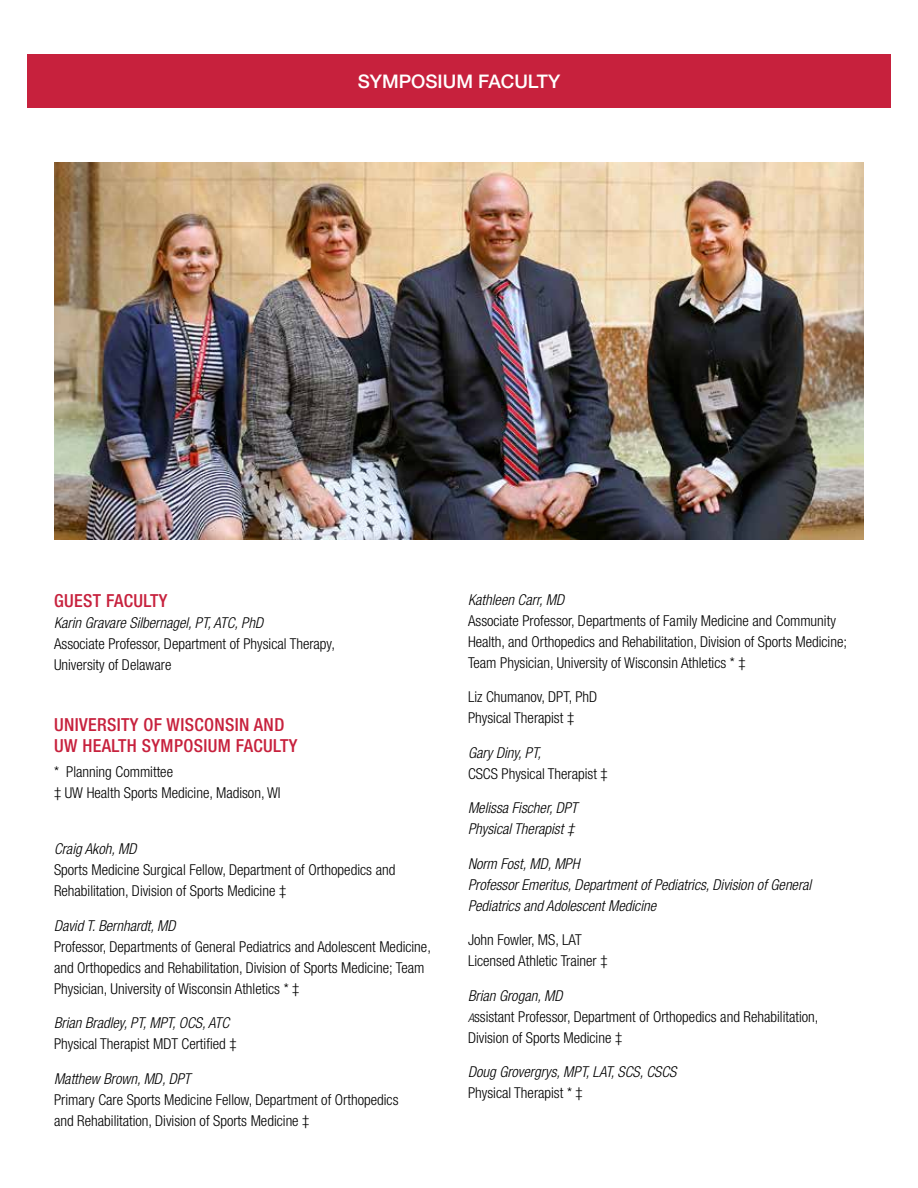
<style>
.page{position:relative;width:918px;height:1188px;background:#fff}
.page>*{position:absolute;margin:0;border:0;box-sizing:border-box;transform-origin:0 0}
.t1{font:500 18.75px "Helvetica Neue LT Std";color:#fff}
.t2{font:500 condensed 18px/21px "Helvetica Neue LT Std";letter-spacing:.02em;color:#c7213d}
.t3{font:300 condensed 15px/21px "Helvetica Neue LT Std";color:#000}
.t4{font:italic 300 condensed 15px/21px "Helvetica Neue LT Std";color:#000}
.s1{font-style:italic}
.s2{font-style:italic;font-size:12px}
</style>
<div class="page">
<div style="left:27px;top:54px;width:864px;height:54px;background:#c7213d"></div>
<img style="left:54px;top:162px;width:810px;height:378px">
<p class="t1" style="left:358px;top:70px;width:204px">SYMPOSIUM FACULTY</p>
<p class="t2" style="left:54px;top:590px;width:115px">GUEST FACULTY</p>
<p class="t4" style="left:54px;top:612px;width:211px">Karin Gravare Silbernagel, PT, ATC, PhD</p>
<p class="t3" style="left:54px;top:633px;width:282px">Associate Professor, Department of Physical Therapy,<br>University of Delaware</p>
<p class="t2" style="left:54px;top:714px;width:245px">UNIVERSITY OF WISCONSIN AND<br>UW HEALTH SYMPOSIUM FACULTY</p>
<p class="t3" style="left:54px;top:761px;width:228px">* Planning Committee<br>‡ UW Health Sports Medicine, Madison, WI</p>
<p class="t4" style="left:54px;top:839px;width:84px">Craig Akoh, MD</p>
<p class="t3" style="left:54px;top:859px;width:343px">Sports Medicine Surgical Fellow, Department of Orthopedics and<br>Rehabilitation, Division of Sports Medicine ‡</p>
<p class="t4" style="left:54px;top:915px;width:123px">David T. Bernhardt, MD</p>
<p class="t3" style="left:54px;top:936px;width:378px">Professor, Departments of General Pediatrics and Adolescent Medicine, and Orthopedics and Rehabilitation, Division of Sports Medicine; Team<br>Physician, University of Wisconsin Athletics * ‡</p>
<p class="t4" style="left:54px;top:1013px;width:177px">Brian Bradley, PT, MPT, OCS, ATC</p>
<p class="t3" style="left:54px;top:1033px;width:184px">Physical Therapist MDT Certified ‡</p>
<p class="t4" style="left:54px;top:1068px;width:138px">Matthew Brown, MD, DPT</p>
<p class="t3" style="left:54px;top:1089px;width:346px">Primary Care Sports Medicine Fellow, Department of Orthopedics and Rehabilitation, Division of Sports Medicine ‡</p>
<p class="t4" style="left:468px;top:589px;width:98px">Kathleen Carr, MD</p>
<p class="t3" style="left:468px;top:610px;width:381px">Associate Professor, Departments of Family Medicine and Community<br>Health, and Orthopedics and Rehabilitation, Division of Sports Medicine;<br>Team Physician, University of Wisconsin Athletics * ‡</p>
<p class="t3" style="left:468px;top:686px;width:131px">Liz Chumanov, DPT, PhD<br>Physical Therapist ‡</p>
<p class="t4" style="left:468px;top:742px;width:74px">Gary Diny, PT,</p>
<p class="t3" style="left:468px;top:763px;width:141px">CSCS Physical Therapist ‡</p>
<p class="t4" style="left:468px;top:798px;width:111px">Melissa Fischer, DPT<br>Physical Therapist ‡</p>
<p class="t4" style="left:468px;top:853px;width:345px">Norm Fost, MD, MPH<br>Professor Emeritus, Department of Pediatrics, Division of General<br>Pediatrics and Adolescent Medicine</p>
<p class="t3" style="left:468px;top:929px;width:141px">John Fowler, MS, LAT<br>Licensed Athletic Trainer ‡</p>
<p class="t3" style="left:468px;top:985px;width:352px"><span class="s1">Brian Grogan, MD<br></span><span class="s2">A</span>ssistant Professor, Department of Orthopedics and Rehabilitation,<br>Division of Sports Medicine ‡</p>
<p class="t4" style="left:468px;top:1062px;width:210px">Doug Grovergrys, MPT, LAT, SCS, CSCS</p>
<p class="t3" style="left:468px;top:1082px;width:116px">Physical Therapist * ‡</p>
</div>
